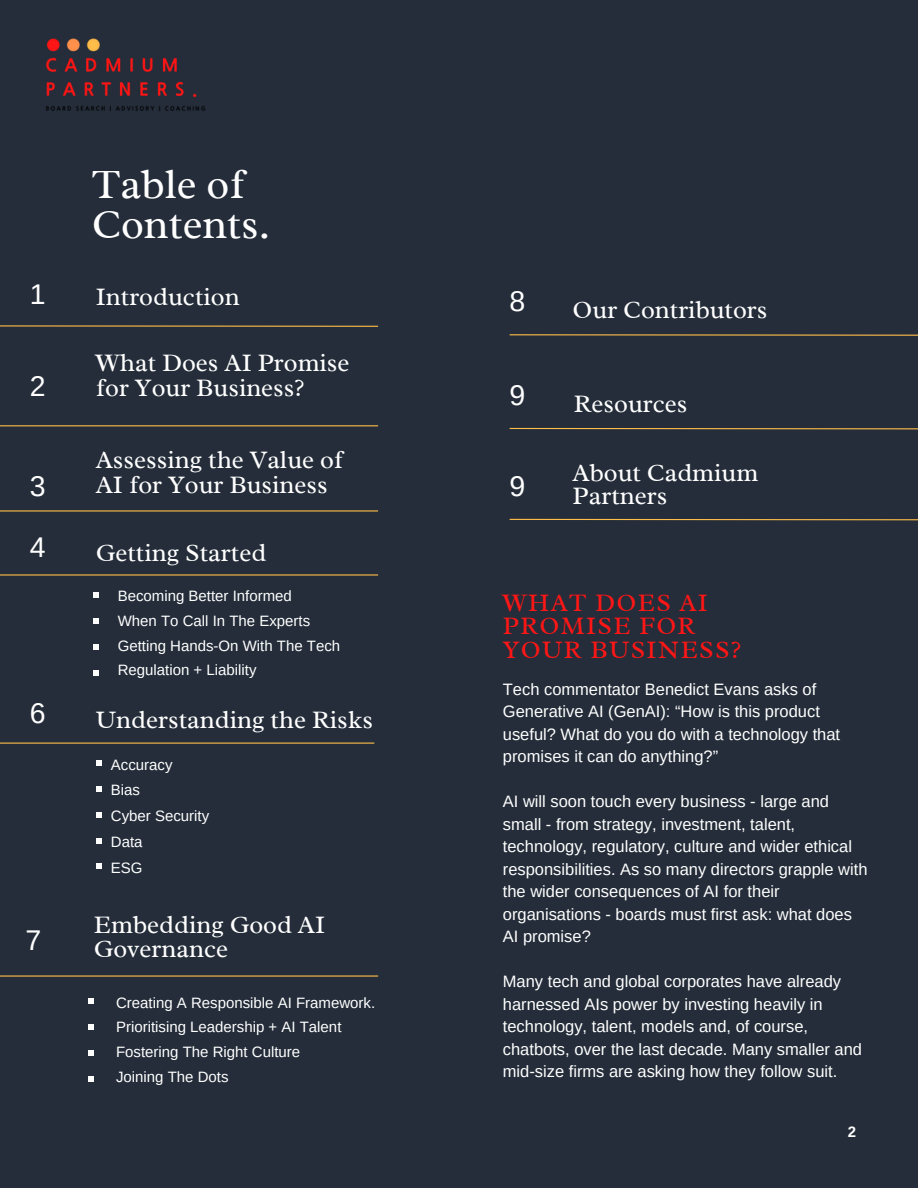
<style>
.page{position:relative;width:918px;height:1188px;background:#242d39}
.page>*{position:absolute;margin:0;border:0;box-sizing:border-box;transform-origin:0 0}
.t1{font:42.15px/40px "Radley";color:#fff}
.t2{font:28.5px "Arimo";color:#fff}
.t3{font:25.5px/24.8px "Radley";color:#fff}
.t4{font:25.5px/23.7px "Radley";letter-spacing:.055em;color:#ff1616}
.t5{font:16.5px/22.5px "Arimo";color:#fff}
.t6{font:15px "Arimo";color:#fff}
.t7{font:700 15px "Arimo";color:#fff}
</style>
<div class="page">
<hr style="left:0;top:510px;width:378px;height:2px;background:#ffbd4a">
<hr style="left:0;top:574px;width:378px;height:2px;background:#ffbd4a">
<hr style="left:0;top:743px;width:374px;height:1px;background:#ffbd4a">
<svg style="left:0;top:325px;width:379px;height:2px"></svg>
<hr style="left:0;top:425px;width:378px;height:1px;background:#ffbd4a">
<svg style="left:509px;top:334px;width:409px;height:2px"></svg>
<svg style="left:509px;top:427px;width:409px;height:3px"></svg>
<svg style="left:509px;top:518px;width:409px;height:3px"></svg>
<svg style="left:93px;top:592px;width:6px;height:6px"></svg>
<svg style="left:93px;top:618px;width:6px;height:6px"></svg>
<svg style="left:93px;top:644px;width:6px;height:6px"></svg>
<svg style="left:93px;top:670px;width:6px;height:6px"></svg>
<svg style="left:89px;top:998px;width:5px;height:6px"></svg>
<svg style="left:89px;top:1024px;width:5px;height:6px"></svg>
<svg style="left:89px;top:1050px;width:5px;height:6px"></svg>
<svg style="left:89px;top:1076px;width:5px;height:6px"></svg>
<svg style="left:96px;top:761px;width:6px;height:5px"></svg>
<svg style="left:96px;top:787px;width:6px;height:5px"></svg>
<svg style="left:96px;top:813px;width:6px;height:5px"></svg>
<svg style="left:96px;top:839px;width:6px;height:5px"></svg>
<svg style="left:96px;top:863px;width:6px;height:6px"></svg>
<img style="left:45px;top:38px;width:160px;height:73px">
<hr style="left:0;top:975px;width:378px;height:2px;background:#ffbd4a">
<p class="t2" style="left:30px;top:278px;width:17px">1</p>
<p class="t2" style="left:30px;top:370px;width:17px">2</p>
<p class="t2" style="left:30px;top:470px;width:17px">3</p>
<p class="t2" style="left:30px;top:531px;width:17px">4</p>
<p class="t2" style="left:30px;top:697px;width:17px">6</p>
<p class="t2" style="left:26px;top:925px;width:17px">7</p>
<p class="t1" style="left:92px;top:164px;width:180px">Table of<br>Contents.</p>
<p class="t3" style="left:96px;top:284px;width:145px">Introduction</p>
<p class="t3" style="left:96px;top:350px;width:255px">What Does AI Promise for Your Business?</p>
<p class="t3" style="left:96px;top:447px;width:249px">Assessing the Value of<br>AI for Your Business</p>
<p class="t3" style="left:96px;top:540px;width:172px">Getting Started</p>
<p class="t6" style="left:118px;top:587px;width:176px">Becoming Better Informed</p>
<p class="t6" style="left:118px;top:612px;width:194px">When To Call In The Experts</p>
<p class="t6" style="left:118px;top:637px;width:224px">Getting Hands-On With The Tech</p>
<p class="t6" style="left:118px;top:662px;width:140px">Regulation + Liability</p>
<p class="t3" style="left:96px;top:707px;width:279px">Understanding the Risks</p>
<p class="t6" style="left:111px;top:756px;width:63px">Accuracy</p>
<p class="t6" style="left:111px;top:782px;width:31px">Bias</p>
<p class="t6" style="left:111px;top:808px;width:100px">Cyber Security</p>
<p class="t6" style="left:111px;top:834px;width:33px">Data</p>
<p class="t6" style="left:111px;top:860px;width:33px">ESG</p>
<p class="t3" style="left:94px;top:913px;width:233px;line-height:23.7px">Embedding Good AI<br>Governance</p>
<p class="t6" style="left:116px;top:994px;width:261px">Creating A Responsible AI Framework.</p>
<p class="t6" style="left:116px;top:1019px;width:227px">Prioritising Leadership + AI Talent</p>
<p class="t6" style="left:116px;top:1044px;width:186px">Fostering The Right Culture</p>
<p class="t6" style="left:116px;top:1068px;width:114px">Joining The Dots</p>
<p class="t2" style="left:510px;top:286px;width:17px">8</p>
<p class="t2" style="left:510px;top:379px;width:17px">9</p>
<p class="t2" style="left:510px;top:470px;width:17px">9</p>
<p class="t3" style="left:573px;top:297px;width:196px">Our Contributors</p>
<p class="t3" style="left:574px;top:391px;width:115px">Resources</p>
<p class="t3" style="left:573px;top:460px;width:187px;line-height:23.7px">About Cadmium<br>Partners</p>
<p class="t4" style="left:503px;top:591px;width:240px">WHAT DOES AI<br>PROMISE FOR<br>YOUR BUSINESS?</p>
<p class="t5" style="left:503px;top:678px;width:339px">Tech commentator Benedict Evans asks of Generative AI (GenAI): “How is this product useful? What do you do with a technology that promises it can do anything?”</p>
<p class="t5" style="left:503px;top:790px;width:366px">AI will soon touch every business - large and small - from strategy, investment, talent, technology, regulatory, culture and wider ethical responsibilities. As so many directors grapple with the wider consequences of AI for their organisations - boards must first ask: what does AI promise?</p>
<p class="t5" style="left:503px;top:970px;width:361px">Many tech and global corporates have already harnessed AIs power by investing heavily in technology, talent, models and, of course, chatbots, over the last decade. Many smaller and mid-size firms are asking how they follow suit.</p>
<p class="t7" style="left:848px;top:1124px;width:10px">2</p>
</div>
